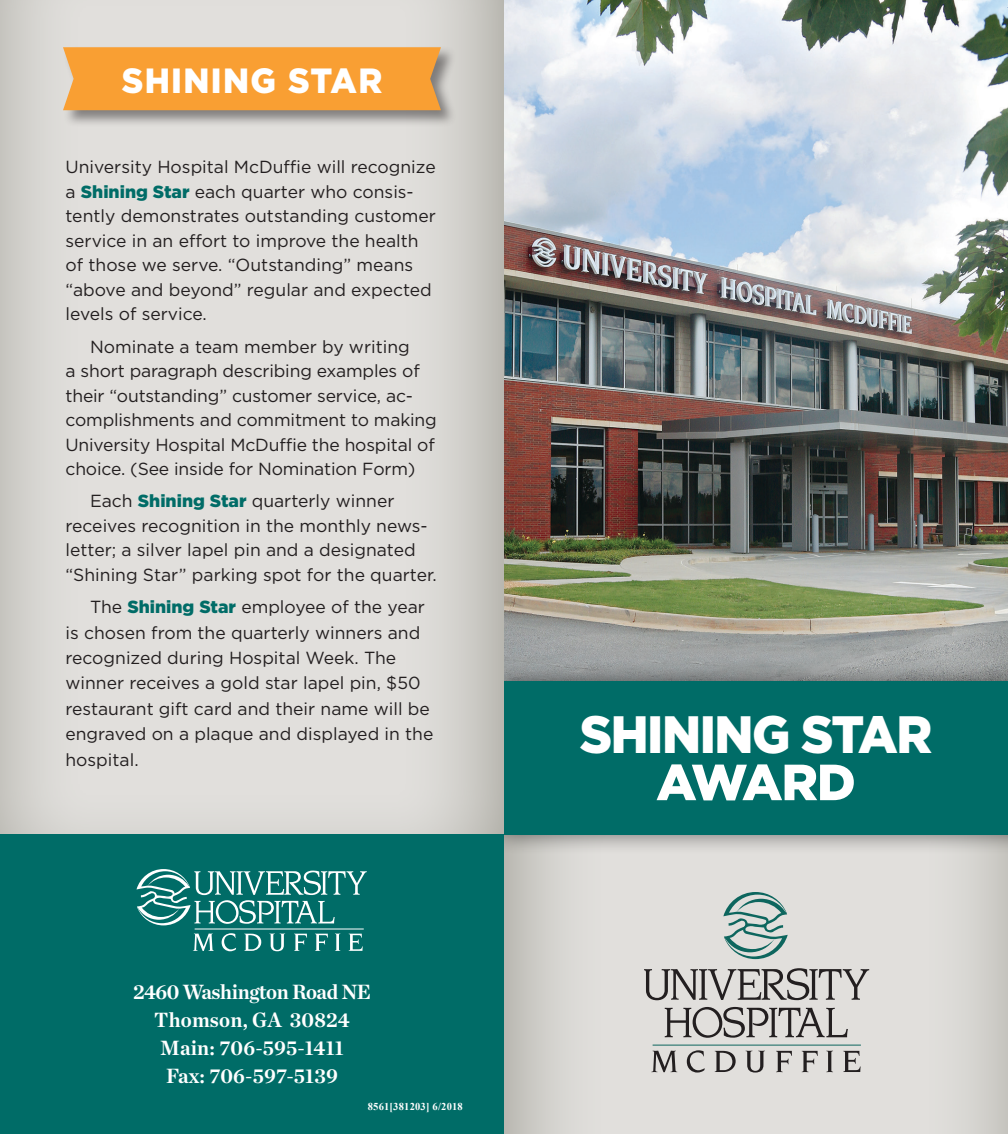
<style>
.page{position:relative;width:1008px;height:1134px;background:#fff}
.page>*{position:absolute;margin:0;border:0;box-sizing:border-box;transform-origin:0 0}
.t1{font:900 52.5px "Gotham";letter-spacing:-.03em;color:#fff;scale:.95 1}
.t2{font:900 50.75px "Gotham";letter-spacing:-.065em;color:#fff}
.t3{font:900 35px "Gotham";letter-spacing:.04em;color:#fff;scale:.95 1}
.t4{font:700 21px/28px "Chronicle Deck";letter-spacing:.01em;color:#fff;text-align:center;scale:.96 1}
.t5{font:17.5px/24.5px "Gotham";color:#231f20}
.t6{font:700 10.5px "Times New Roman";letter-spacing:.02em;color:#fff}
.s1{font-weight:900;color:#006c67}
</style>
<div class="page">
<div style="left:501px;top:732px;width:507px;height:402px;background:#6f6e5f;opacity:.65"></div>
<img style="left:505px;top:0;width:503px;height:660px">
<div style="left:483px;top:660px;width:525px;height:196px;background:#010101;opacity:.5"></div>
<div style="left:504px;top:681px;width:504px;height:154px;background:#006c67"></div>
<div style="left:0;top:0;width:505px;height:892px;background:#6f6e5f;opacity:.65"></div>
<hr style="left:653px;top:1045px;width:208px;height:1px;background:#0d665e">
<svg style="left:651px;top:1051px;width:26px;height:21px"></svg>
<svg style="left:687px;top:1050px;width:18px;height:23px"></svg>
<svg style="left:715px;top:1051px;width:21px;height:21px"></svg>
<svg style="left:746px;top:1051px;width:19px;height:22px"></svg>
<svg style="left:776px;top:1051px;width:16px;height:21px"></svg>
<svg style="left:802px;top:1051px;width:16px;height:21px"></svg>
<svg style="left:826px;top:1051px;width:7px;height:21px"></svg>
<svg style="left:843px;top:1051px;width:18px;height:21px"></svg>
<svg style="left:644px;top:968px;width:225px;height:32px;background:#aaa8a6"></svg>
<svg style="left:723px;top:892px;width:65px;height:67px;background:#a6bdb9"></svg>
<svg style="left:665px;top:1007px;width:183px;height:31px;background:#aca9a8"></svg>
<div style="left:0;top:834px;width:504px;height:300px;background:#006c67"></div>
<svg style="left:136px;top:869px;width:231px;height:56px"></svg>
<hr style="left:195px;top:929px;width:169px;height:1px;background:#fff">
<svg style="left:193px;top:934px;width:21px;height:17px"></svg>
<svg style="left:222px;top:933px;width:14px;height:18px"></svg>
<svg style="left:244px;top:934px;width:17px;height:17px"></svg>
<svg style="left:270px;top:934px;width:15px;height:17px"></svg>
<svg style="left:294px;top:934px;width:13px;height:17px"></svg>
<svg style="left:315px;top:934px;width:13px;height:17px"></svg>
<svg style="left:335px;top:934px;width:5px;height:17px"></svg>
<svg style="left:349px;top:934px;width:14px;height:17px"></svg>
<div style="left:63px;top:46px;width:395px;height:82px;background:#231f20;opacity:.5"></div>
<div style="left:63px;top:47px;width:378px;height:63px;background:#f99f33"></div>
<h3 class="t3" style="left:122px;top:56px;width:276px">SHINING STAR</h3>
<p class="t5" style="left:66px;top:154px;width:372px">University Hospital McDuffie will recognize a <span class="s1">Shining Star</span> each quarter who consis&shy;tently demonstrates outstanding customer service in an effort to improve the health of those we serve. “Outstanding” means “above and beyond” regular and expected levels of service.</p>
<p class="t5" style="left:66px;top:334px;width:373px;text-indent:24px">Nominate a team member by writing<br>a short paragraph describing examples of their “outstanding” customer service, ac&shy;complishments and commitment to making University Hospital McDuffie the hospital of choice. (See inside for Nomination Form)</p>
<p class="t5" style="left:66px;top:489px;width:373px;text-indent:24px">Each <span class="s1">Shining Star</span> quarterly winner receives recognition in the monthly news&shy;letter; a silver lapel pin and a designated “Shining Star” parking spot for the quarter.</p>
<p class="t5" style="left:66px;top:594px;width:369px;line-height:25.4px;text-indent:24px">The <span class="s1">Shining Star</span> employee of the year is chosen from the quarterly winners and recognized during Hospital Week. The winner receives a gold star lapel pin, $50 restaurant gift card and their name will be engraved on a plaque and displayed in the hospital.</p>
<p class="t4" style="left:133px;top:976px;width:249px">2460 Washington Road NE<br>Thomson, GA 30824<br>Main: 706-595-1411<br>Fax: 706-597-5139</p>
<p class="t6" style="left:368px;top:1099px;width:97px">8561[381203] 6/2018</p>
<h1 class="t1" style="left:580px;top:698px;width:373px">SHINING STAR</h1>
<h2 class="t2" style="left:656px;top:747px;width:201px">AWARD</h2>
</div>
